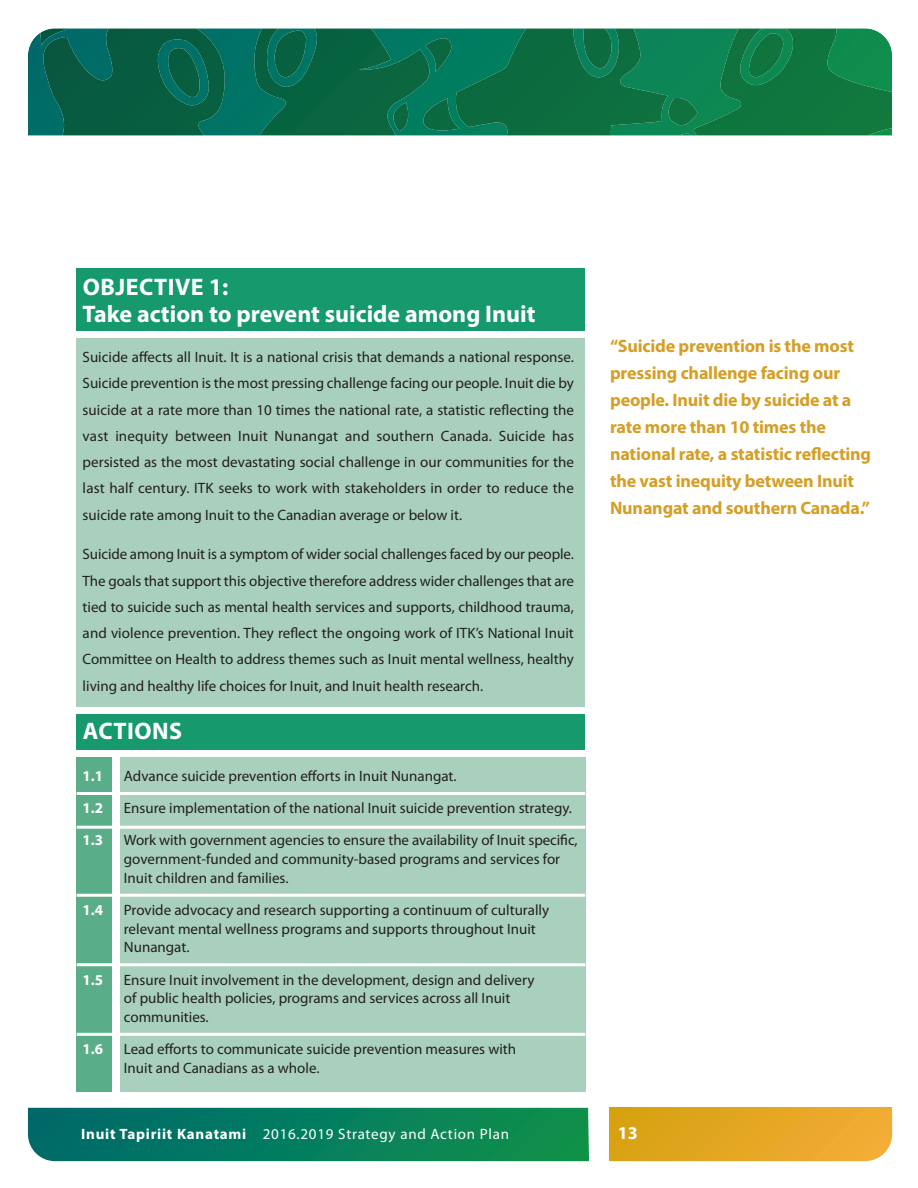
<style>
.page{position:relative;width:918px;height:1188px;background:#fff}
.page>*{position:absolute;margin:0;border:0;box-sizing:border-box;transform-origin:0 0}
.t1{font:700 24px/27px "Myriad Pro";color:#fff}
.t2{font:700 24px "Myriad Pro";letter-spacing:.02em;color:#fff}
.t3{font:700 18px/27px "Myriad Pro";letter-spacing:-.01em;color:#d49f26}
.t4{font:700 18px "Myriad Pro";color:#fff}
.t5{font:15px/26.2px "Myriad Pro";color:#231f20}
.t6{font:15px "Myriad Pro";letter-spacing:.05em;color:#fff}
.t7{font:700 15px "Myriad Pro";color:#fff}
.s1{font-weight:700}
</style>
<div class="page">
<svg style="left:609px;top:1108px;width:283px;height:53px;background:#e4a725"></svg>
<svg style="left:28px;top:1108px;width:561px;height:53px;background:#077d5d"></svg>
<svg style="left:28px;top:28px;width:223px;height:107px;background:#0b766c"></svg>
<svg style="left:36px;top:28px;width:197px;height:107px;background:#08634e"></svg>
<svg style="left:251px;top:28px;width:641px;height:107px;background:#0d754a"></svg>
<div style="left:77px;top:339px;width:508px;height:368px;background:#a9d0bd"></div>
<div style="left:77px;top:757px;width:35px;height:335px;background:#5aad89"></div>
<div style="left:120px;top:757px;width:465px;height:335px;background:#a9d0bd"></div>
<div style="left:76px;top:714px;width:509px;height:36px;background:#15996d"></div>
<div style="left:77px;top:268px;width:508px;height:64px;background:#15996d"></div>
<hr style="left:77px;top:792px;width:508px;height:3px;background:#fff">
<hr style="left:77px;top:826px;width:508px;height:3px;background:#fff">
<hr style="left:77px;top:894px;width:508px;height:3px;background:#fff">
<hr style="left:77px;top:963px;width:508px;height:3px;background:#fff">
<hr style="left:77px;top:1033px;width:508px;height:3px;background:#fff">
<h1 class="t1" style="left:83px;top:275px;width:454px">ObjeCTIve 1:<br>Take action to prevent suicide among Inuit</h1>
<p class="t5" style="left:83px;top:345px;width:493px;text-align:justify">Suicide affects all Inuit. It is a national crisis that demands a national response.<br>Suicide prevention is the most pressing challenge facing our people. Inuit die by suicide at a rate more than 10 times the national rate, a statistic reflecting the vast inequity between Inuit Nunangat and southern Canada. Suicide has persisted as the most devastating social challenge in our communities for the last half century. ITK seeks to work with stakeholders in order to reduce the suicide rate among Inuit to the Canadian average or below it.</p>
<p class="t5" style="left:83px;top:542px;width:493px;text-align:justify">Suicide among Inuit is a symptom of wider social challenges faced by our people.<br>The goals that support this objective therefore address wider challenges that are tied to suicide such as mental health services and supports, childhood trauma, and violence prevention. They reflect the ongoing work of ITK’s National Inuit Committee on Health to address themes such as Inuit mental wellness, healthy living and healthy life choices for Inuit, and Inuit health research.</p>
<h1 class="t2" style="left:83px;top:722px;width:101px">ACTIONS</h1>
<p class="t7" style="left:83px;top:770px;width:22px">1.1</p>
<p class="t5" style="left:124px;top:764px;width:334px">Advance suicide prevention efforts in Inuit Nunangat.</p>
<p class="t7" style="left:83px;top:802px;width:22px">1.2</p>
<p class="t5" style="left:124px;top:796px;width:450px">Ensure implementation of the national Inuit suicide prevention strategy.</p>
<p class="t7" style="left:83px;top:834px;width:22px">1.3</p>
<p class="t5" style="left:124px;top:832px;width:455px;line-height:18.8px">Work with government agencies to ensure the availability of Inuit specific, government-funded and community-based programs and services for<br>Inuit children and families.</p>
<p class="t7" style="left:83px;top:904px;width:22px">1.4</p>
<p class="t5" style="left:124px;top:902px;width:427px;line-height:18.8px">Provide advocacy and research supporting a continuum of culturally relevant mental wellness programs and supports throughout Inuit<br>Nunangat.</p>
<p class="t7" style="left:83px;top:974px;width:22px">1.5</p>
<p class="t5" style="left:124px;top:971px;width:412px;line-height:18.8px">Ensure Inuit involvement in the development, design and delivery of public health policies, programs and services across all Inuit communities.</p>
<p class="t7" style="left:83px;top:1044px;width:22px">1.6</p>
<p class="t5" style="left:124px;top:1041px;width:394px;line-height:18.8px">Lead efforts to communicate suicide prevention measures with<br>Inuit and Canadians as a whole.</p>
<p class="t3" style="left:610px;top:334px;width:263px">“Suicide prevention is the most pressing challenge facing our people. Inuit die by suicide at a rate more than 10 times the national rate, a statistic reflecting the vast inequity between Inuit<br>Nunangat and southern Canada.”</p>
<p class="t6" style="left:81px;top:1128px;width:430px"><span class="s1">Inuit Tapiriit Kanatami</span> 2016.2019 Strategy and Action Plan</p>
<p class="t4" style="left:618px;top:1127px;width:21px">13</p>
</div>
